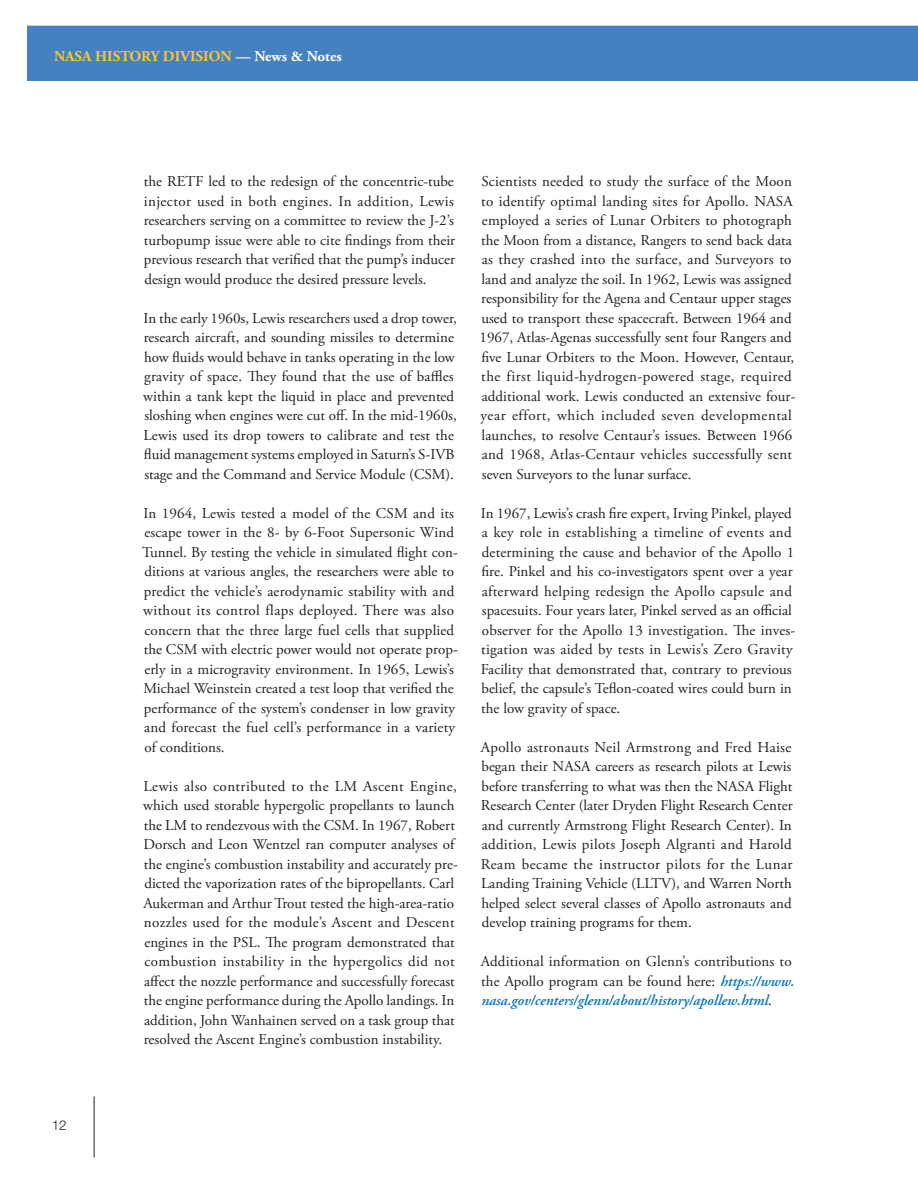
<style>
.page{position:relative;width:918px;height:1188px;background:#fff}
.page>*{position:absolute;margin:0;border:0;box-sizing:border-box;transform-origin:0 0}
.Body{font:15px/19.5px "Adobe Garamond Pro";color:#231f20}
.t1{font:700 15px "Adobe Garamond Pro";color:#fac82f}
.t2{font:300 13.5px "Helvetica Neue LT Std";color:#231f20}
.s1{color:#fff}
.s2{font-weight:600;font-style:italic;color:#0673ba}
</style>
<div class="page">
<hr style="left:94px;top:1097px;width:1px;height:60px;background:#231f20">
<div style="left:27px;top:26px;width:891px;height:55px;background:#4580c1"></div>
<p class="t1" style="left:54px;top:47px;width:289px">NASA HISTORY DIVISION <span class="s1">— News &amp; Notes</span></p>
<p class="t2" style="left:52px;top:1117px;width:17px">12</p>
<p class="Body" style="left:144px;top:172px;width:313px;text-align:justify">the RETF led to the redesign of the concentric-tube injector used in both engines. In addition, Lewis researchers serving on a committee to review the J-2’s turbopump issue were able to cite findings from their previous research that verified that the pump’s inducer design would produce the desired pressure levels.</p>
<p class="Body" style="left:143px;top:309px;width:315px">In the early 1960s, Lewis researchers used a drop tower, research aircraft, and sounding missiles to determine how fluids would behave in tanks operating in the low gravity of space. They found that the use of baffles within a tank kept the liquid in place and prevented sloshing when engines were cut off. In the mid-1960s, Lewis used its drop towers to calibrate and test the fluid management systems employed in Saturn’s S-IVB stage and the Command and Service Module (CSM).</p>
<p class="Body" style="left:142px;top:504px;width:317px">In 1964, Lewis tested a model of the CSM and its escape tower in the 8- by 6-Foot Supersonic Wind Tunnel. By testing the vehicle in simulated flight con&shy;ditions at various angles, the researchers were able to predict the vehicle’s aerodynamic stability with and without its control flaps deployed. There was also concern that the three large fuel cells that supplied the CSM with electric power would not operate prop&shy;erly in a microgravity environment. In 1965, Lewis’s Michael Weinstein created a test loop that verified the performance of the system’s condenser in low gravity and forecast the fuel cell’s performance in a variety of conditions.</p>
<p class="Body" style="left:143px;top:777px;width:316px">Lewis also contributed to the LM Ascent Engine, which used storable hypergolic propellants to launch the LM to rendezvous with the CSM. In 1967, Robert Dorsch and Leon Wentzel ran computer analyses of the engine’s combustion instability and accurately pre&shy;dicted the vaporization rates of the bipropellants. Carl Aukerman and Arthur Trout tested the high-area-ratio nozzles used for the module’s Ascent and Descent engines in the PSL. The program demonstrated that combustion instability in the hypergolics did not affect the nozzle performance and successfully forecast the engine performance during the Apollo landings. In addition, John Wanhainen served on a task group that resolved the Ascent Engine’s combustion instability.</p>
<p class="Body" style="left:480px;top:172px;width:317px">Scientists needed to study the surface of the Moon to identify optimal landing sites for Apollo. NASA employed a series of Lunar Orbiters to photograph the Moon from a distance, Rangers to send back data as they crashed into the surface, and Surveyors to land and analyze the soil. In 1962, Lewis was assigned responsibility for the Agena and Centaur upper stages used to transport these spacecraft. Between 1964 and 1967, Atlas-Agenas successfully sent four Rangers and five Lunar Orbiters to the Moon. However, Centaur, the first liquid-hydrogen-powered stage, required additional work. Lewis conducted an extensive four&shy;year effort, which included seven developmental launches, to resolve Centaur’s issues. Between 1966 and 1968, Atlas-Centaur vehicles successfully sent seven Surveyors to the lunar surface.</p>
<p class="Body" style="left:481px;top:504px;width:316px">In 1967, Lewis’s crash fire expert, Irving Pinkel, played a key role in establishing a timeline of events and determining the cause and behavior of the Apollo 1 fire. Pinkel and his co-investigators spent over a year afterward helping redesign the Apollo capsule and spacesuits. Four years later, Pinkel served as an official observer for the Apollo 13 investigation. The inves&shy;tigation was aided by tests in Lewis’s Zero Gravity Facility that demonstrated that, contrary to previous belief, the capsule’s Teflon-coated wires could burn in the low gravity of space.</p>
<p class="Body" style="left:481px;top:738px;width:313px;text-align:justify">Apollo astronauts Neil Armstrong and Fred Haise began their NASA careers as research pilots at Lewis before transferring to what was then the NASA Flight Research Center (later Dryden Flight Research Center and currently Armstrong Flight Research Center). In addition, Lewis pilots Joseph Algranti and Harold Ream became the instructor pilots for the Lunar Landing Training Vehicle (LLTV), and Warren North helped select several classes of Apollo astronauts and develop training programs for them.</p>
<p class="Body" style="left:481px;top:952px;width:315px">Additional information on Glenn’s contributions to the Apollo program can be found here: <span class="s2">https://www. nasa.gov/centers/glenn/about/history/apollew.html</span>.</p>
</div>
